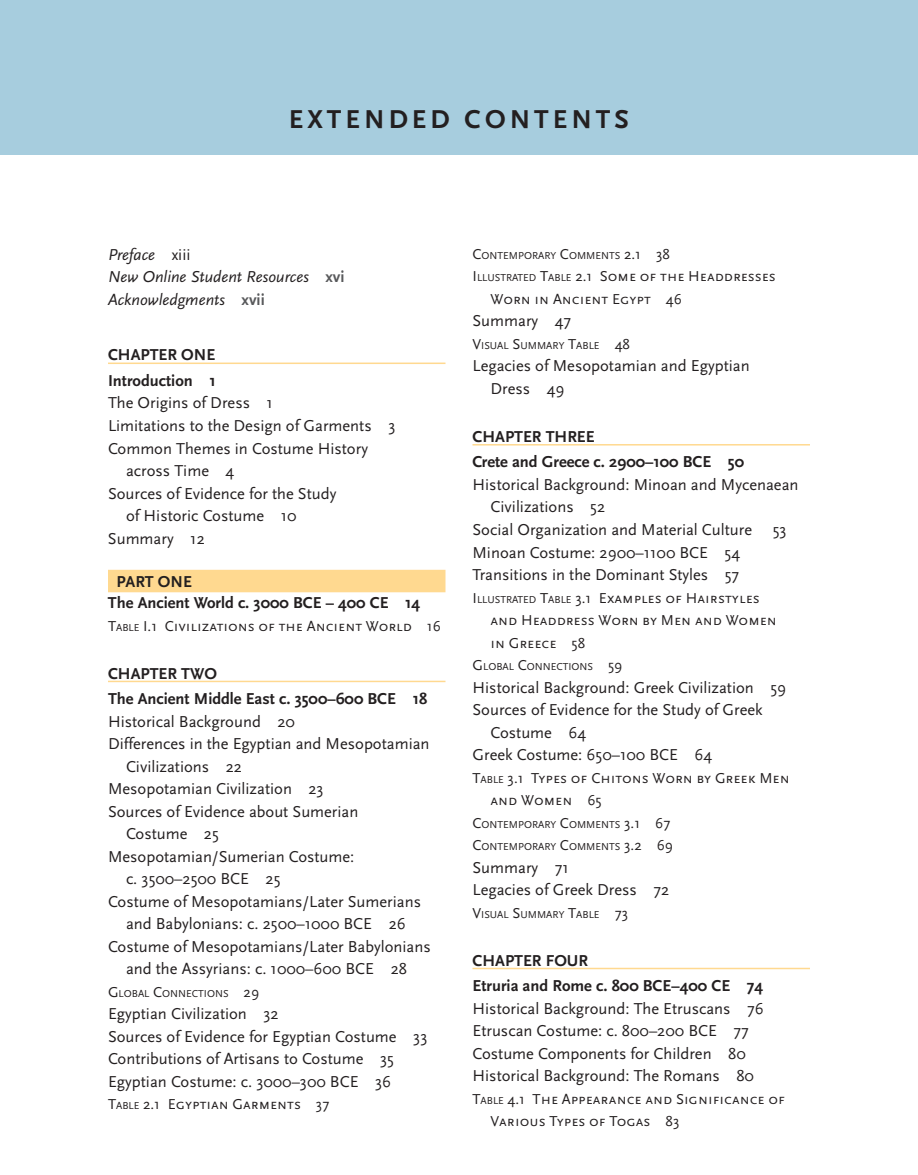
<style>
.page{position:relative;width:918px;height:1175px;background:#fff}
.page>*{position:absolute;margin:0;border:0;box-sizing:border-box;transform-origin:0 0}
.t1{font:700 27px "Scala Sans";letter-spacing:.15em;color:#231f20}
.t2{font:16.5px/22.5px "Scala Sans";color:#231f20}
.t3{font:700 16.5px/25.5px "Scala Sans";color:#231f20}
.t4{font:italic 16.5px/22.5px "Scala Sans";color:#231f20}
.t5{font:15px/22.5px "Scala Sans Caps";color:#231f20}
.t6{font:10.5px/22.5px "Scala Sans Caps";color:#231f20}
.s1{font-style:normal}
.s2{font-weight:700;font-style:normal;color:#58595b}
.s3{font-style:inherit}
.s4{font-size:10.5px}
.s5{font-size:15px}
</style>
<div class="page">
<div style="left:0;top:0;width:918px;height:155px;background:#a7cdde"></div>
<hr style="left:108px;top:362px;width:338px;height:2px;background:#ffd990">
<div style="left:108px;top:570px;width:338px;height:22px;background:#ffd990"></div>
<hr style="left:108px;top:680px;width:338px;height:2px;background:#ffd990">
<hr style="left:472px;top:444px;width:338px;height:1px;background:#ffd990">
<hr style="left:472px;top:967px;width:338px;height:2px;background:#ffd990">
<h1 class="t1" style="left:289px;top:104px;width:342px">EXTENDED CONTENTS</h1>
<p class="t4" style="left:108px;top:243px;width:238px">Preface <span class="s1">xiii<br></span>New Online Student Resources <span class="s2">xvi<br></span>Acknowledgments <span class="s2">xvii</span></p>
<p class="t3" style="left:108px;top:343px;width:109px">Chapter One<br>Introduction 1</p>
<p class="t2" style="left:108px;top:392px;width:167px">The Origins of Dress 1</p>
<p class="t2" style="left:108px;top:415px;width:289px">Limitations to the Design of Garments 3</p>
<p class="t2" style="left:108px;top:437px;width:262px">Common Themes in Costume History</p>
<p class="t2" style="left:126px;top:460px;width:110px">across Time 4</p>
<p class="t2" style="left:108px;top:482px;width:230px">Sources of Evidence for the Study</p>
<p class="t2" style="left:126px;top:505px;width:172px">of Historic Costume 10</p>
<p class="t2" style="left:108px;top:527px;width:98px">Summary 12</p>
<p class="t3" style="left:108px;top:571px;width:314px;line-height:21px;text-indent:8px">part one<br>The Ancient World c. 3000 BCE – 400 CE 14</p>
<p class="t5" style="left:108px;top:614px;width:334px"><span class="s3">T</span><span class="s4">ABLE</span> <span class="s3">I.1</span> Civilizations of the Ancient World 16</p>
<p class="t3" style="left:108px;top:661px;width:321px">Chapte r Two<br>The Ancient Middle East c. 3500–600 BCE 18</p>
<p class="t2" style="left:108px;top:710px;width:189px">Historical Background 20</p>
<p class="t2" style="left:108px;top:733px;width:323px">Differences in the Egyptian and Mesopotamian</p>
<p class="t2" style="left:126px;top:755px;width:118px">Civilizations 22</p>
<p class="t2" style="left:108px;top:778px;width:217px">Mesopotamian Civilization 23</p>
<p class="t2" style="left:108px;top:800px;width:252px">Sources of Evidence about Sumerian</p>
<p class="t2" style="left:126px;top:823px;width:94px">Costume 25</p>
<p class="t2" style="left:108px;top:845px;width:248px">Mesopotamian/Sumerian Costume:</p>
<p class="t2" style="left:126px;top:868px;width:156px">c. 3500–2500 <span class="s3">BCE 25</span></p>
<p class="t2" style="left:108px;top:890px;width:315px">Costume of Mesopotamians/Later Sumerians</p>
<p class="t2" style="left:126px;top:913px;width:281px">and Babylonians: c. 2500–1000 <span class="s3">BCE 26</span></p>
<p class="t2" style="left:108px;top:935px;width:324px">Costume of Mesopotamians/Later Babylonians</p>
<p class="t2" style="left:126px;top:958px;width:283px">and the Assyrians: c. 1000–600 <span class="s3">BCE 28</span></p>
<p class="t6" style="left:108px;top:982px;width:153px"><span class="s5">G</span>LOBAL <span class="s5">C</span>ONNECTIONS <span class="s5">29</span></p>
<p class="t2" style="left:108px;top:1003px;width:321px">Egyptian Civilization 32<br>Sources of Evidence for Egyptian Costume 33<br>Contributions of Artisans to Costume 35<br>Egyptian Costume: c. 3000–300 <span class="s3">BCE 36</span></p>
<p class="t5" style="left:108px;top:1093px;width:223px"><span class="s3">T</span><span class="s4">ABLE</span> <span class="s3">2.1</span> Egyptian Garments 37</p>
<p class="t6" style="left:472px;top:244px;width:199px"><span class="s5">C</span>ONTEMPORARY <span class="s5">C</span>OMMENTS <span class="s5">2.1</span> <span class="s5">38</span></p>
<p class="t5" style="left:490px;top:265px;width:287px;text-indent:-18px"><span class="s3">I</span><span class="s4">LLUSTRATED</span> <span class="s3">T</span><span class="s4">ABLE</span> <span class="s3">2.1</span> Some of the Headdresses<br>Worn in Ancient Egypt 46</p>
<p class="t2" style="left:472px;top:310px;width:100px">Summary 47</p>
<p class="t6" style="left:472px;top:334px;width:159px"><span class="s5">V</span>I SUAL <span class="s5">S</span>UMMARY <span class="s5">T</span>ABLE <span class="s5">48</span></p>
<p class="t2" style="left:491px;top:355px;width:261px;text-indent:-18px">Legacies of Mesopotamian and Egyptian<br>Dress 49</p>
<p class="t3" style="left:472px;top:424px;width:273px">Chapter Three<br>Crete and Greece c. 2900–100 BCE 50</p>
<p class="t2" style="left:473px;top:473px;width:328px">Historical Background: Minoan and Mycenaean</p>
<p class="t2" style="left:491px;top:496px;width:116px">Civilizations 52</p>
<p class="t2" style="left:472px;top:518px;width:281px">Social Organization and Material Culture</p>
<p class="t2" style="left:773px;top:518px;width:15px">53</p>
<p class="t2" style="left:472px;top:541px;width:269px">Minoan Costume: 2900–1100 <span class="s3">BCE 54<br></span>Transitions in the Dominant Styles 57</p>
<p class="t5" style="left:491px;top:586px;width:288px;text-indent:-18px"><span class="s3">I</span><span class="s4">LLUSTRATED</span> <span class="s3">T</span><span class="s4">ABLE</span> <span class="s3">3.1</span> Examples of Hairstyles and Headdress Worn by Men and Women in Greece 58</p>
<p class="t6" style="left:472px;top:655px;width:151px"><span class="s5">G</span>LOBAL <span class="s5">C</span>ONNECTIONS <span class="s5">59</span></p>
<p class="t2" style="left:472px;top:676px;width:315px">Historical Background: Greek Civilization 59</p>
<p class="t2" style="left:472px;top:698px;width:292px">Sources of Evidence for the Study of Greek</p>
<p class="t2" style="left:491px;top:721px;width:97px">Costume 64</p>
<p class="t2" style="left:472px;top:743px;width:241px">Greek Costume: 650–100 <span class="s3">BCE 64</span></p>
<p class="t5" style="left:490px;top:766px;width:301px;text-indent:-18px"><span class="s3">T</span><span class="s4">ABLE</span> <span class="s3">3.1</span> Types of Chitons Worn by Greek Men and Women 65</p>
<p class="t6" style="left:472px;top:813px;width:202px"><span class="s5">C</span>ONTEMPORARY <span class="s5">C</span>OMMENTS <span class="s5">3.1</span> <span class="s5">67<br></span><span class="s5">C</span>ONTEMPORARY <span class="s5">C</span>OMMENTS <span class="s5">3.2</span> <span class="s5">69</span></p>
<p class="t2" style="left:472px;top:856px;width:198px">Summary 71<br>Legacies of Greek Dress 72</p>
<p class="t6" style="left:472px;top:903px;width:157px"><span class="s5">V</span>I SUAL <span class="s5">S</span>UMMARY <span class="s5">T</span>ABLE <span class="s5">73</span></p>
<p class="t3" style="left:472px;top:948px;width:292px">Chapter Four<br>Etruria and Rome c. 800 BCE–400 CE 74</p>
<p class="t2" style="left:472px;top:997px;width:293px">Historical Background: The Etruscans 76<br>Etruscan Costume: c. 800–200 <span class="s3">BCE 77<br></span>Costume Components for Children 80<br>Historical Background: The Romans 80</p>
<p class="t5" style="left:490px;top:1087px;width:296px;text-indent:-18px"><span class="s3">T</span><span class="s4">ABLE</span> <span class="s3">4.1</span> The Appearance and Significance of<br>Various Types of Togas 83</p>
</div>
